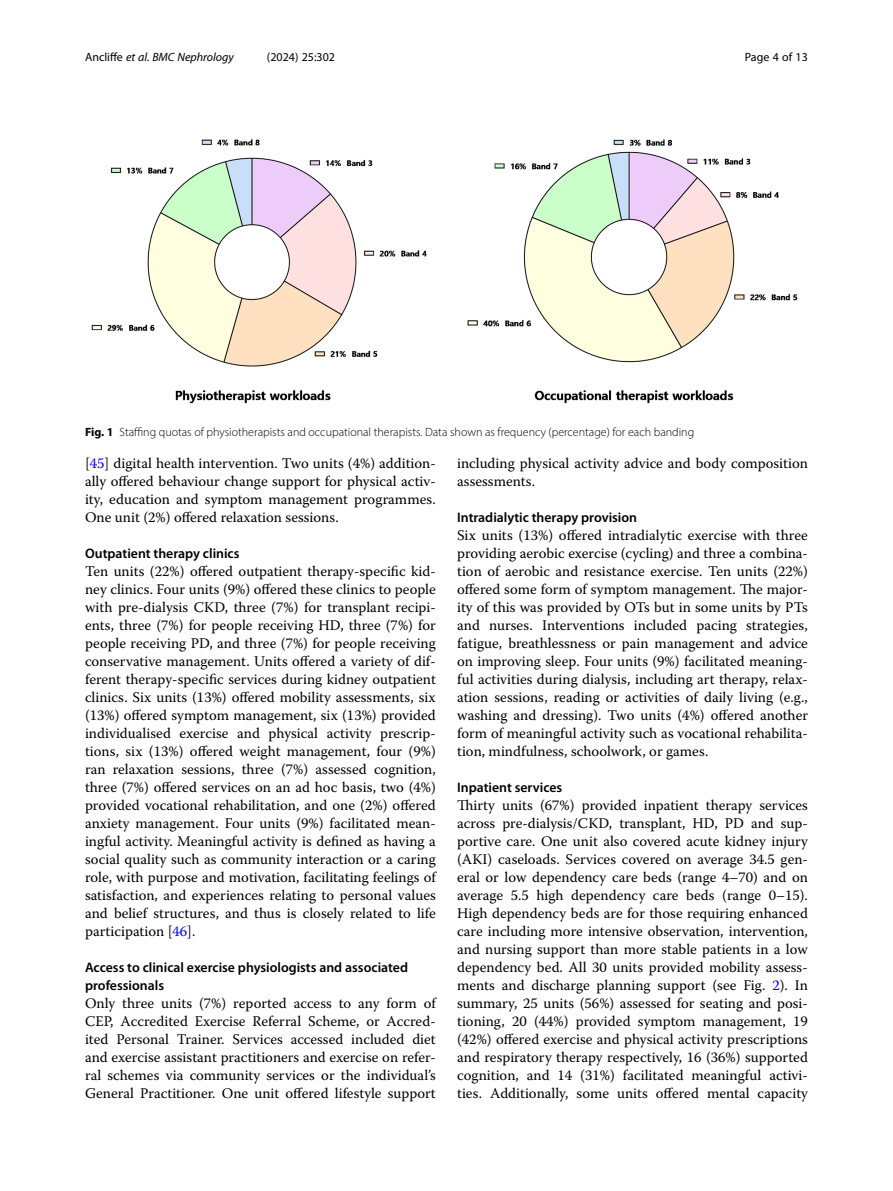
<style>
.page{position:relative;width:893px;height:1191px;background:#fff}
.page>*{position:absolute;margin:0;border:0;box-sizing:border-box;transform-origin:0 0}
.Body_Text{font:14.7px/18px "Warnock Pro";color:#000;text-align:justify}
.Body_Text_Indent{font:14.7px/18px "Warnock Pro";color:#000;text-align:justify}
.Head_2{font:600 13.8px/18px "Myriad Pro";color:#000}
.Figure_Caption{font:300 12px "Myriad Pro";color:#000}
.t1{font:italic 12px "Myriad Pro";color:#000}
.t2{font:12px "Myriad Pro";color:#000}
.s1{font-style:normal}
.s2{font-weight:700}
.s3{color:#00f}
</style>
<div class="page">
<img style="left:91px;top:139px;width:707px;height:265px">
<p class="t1" style="left:85px;top:50px;width:150px"><span class="s1">Ancliffe</span> et al. BMC Nephrology</p>
<p class="t2" style="left:267px;top:50px;width:70px">(2024) 25:302</p>
<p class="t2" style="left:745px;top:50px;width:65px">Page 4 of 13</p>
<p class="Figure_Caption" style="left:85px;top:425px;width:611px"><span class="s2">Fig. 1</span> Staffing quotas of physiotherapists and occupational therapists. Data shown as frequency (percentage) for each banding</p>
<p class="Body_Text_Indent" style="left:85px;top:454px;width:352px">[<span class="s3">45</span>] digital health intervention. Two units (4%) addition&shy;ally offered behaviour change support for physical activ&shy;ity, education and symptom management programmes.<br>One unit (2%) offered relaxation sessions.</p>
<p class="Head_2" style="left:85px;top:544px;width:156px">Outpatient therapy clinics</p>
<p class="Body_Text" style="left:85px;top:562px;width:352px">Ten units (22%) offered outpatient therapy-specific kid&shy;ney clinics. Four units (9%) offered these clinics to people with pre-dialysis CKD, three (7%) for transplant recipi&shy;ents, three (7%) for people receiving HD, three (7%) for people receiving PD, and three (7%) for people receiving conservative management. Units offered a variety of dif&shy;ferent therapy-specific services during kidney outpatient clinics. Six units (13%) offered mobility assessments, six (13%) offered symptom management, six (13%) provided individualised exercise and physical activity prescrip&shy;tions, six (13%) offered weight management, four (9%) ran relaxation sessions, three (7%) assessed cognition, three (7%) offered services on an ad hoc basis, two (4%) provided vocational rehabilitation, and one (2%) offered anxiety management. Four units (9%) facilitated mean&shy;ingful activity. Meaningful activity is defined as having a social quality such as community interaction or a caring role, with purpose and motivation, facilitating feelings of satisfaction, and experiences relating to personal values and belief structures, and thus is closely related to life participation [<span class="s3">46</span>].</p>
<p class="Head_2" style="left:85px;top:958px;width:324px">Access to clinical exercise physiologists and associated professionals</p>
<p class="Body_Text" style="left:85px;top:994px;width:352px">Only three units (7%) reported access to any form of CEP, Accredited Exercise Referral Scheme, or Accred&shy;ited Personal Trainer. Services accessed included diet and exercise assistant practitioners and exercise on refer&shy;ral schemes via community services or the individual’s General Practitioner. One unit offered lifestyle support</p>
<p class="Body_Text" style="left:457px;top:454px;width:352px">including physical activity advice and body composition assessments.</p>
<p class="Head_2" style="left:457px;top:508px;width:182px">Intradialytic therapy provision</p>
<p class="Body_Text" style="left:457px;top:526px;width:352px">Six units (13%) offered intradialytic exercise with three providing aerobic exercise (cycling) and three a combina&shy;tion of aerobic and resistance exercise. Ten units (22%) offered some form of symptom management. The major&shy;ity of this was provided by OTs but in some units by PTs and nurses. Interventions included pacing strategies, fatigue, breathlessness or pain management and advice on improving sleep. Four units (9%) facilitated meaning&shy;ful activities during dialysis, including art therapy, relax&shy;ation sessions, reading or activities of daily living (e.g., washing and dressing). Two units (4%) offered another form of meaningful activity such as vocational rehabilita&shy;tion, mindfulness, schoolwork, or games.</p>
<p class="Head_2" style="left:457px;top:778px;width:107px">Inpatient services</p>
<p class="Body_Text" style="left:457px;top:796px;width:352px">Thirty units (67%) provided inpatient therapy services across pre-dialysis/CKD, transplant, HD, PD and sup&shy;portive care. One unit also covered acute kidney injury (AKI) caseloads. Services covered on average 34.5 gen&shy;eral or low dependency care beds (range 4–70) and on average 5.5 high dependency care beds (range 0–15).<br>High dependency beds are for those requiring enhanced care including more intensive observation, intervention, and nursing support than more stable patients in a low dependency bed. All 30 units provided mobility assess&shy;ments and discharge planning support (see Fig. <span class="s3">2</span>). In summary, 25 units (56%) assessed for seating and posi&shy;tioning, 20 (44%) provided symptom management, 19 (42%) offered exercise and physical activity prescriptions and respiratory therapy respectively, 16 (36%) supported cognition, and 14 (31%) facilitated meaningful activi&shy;ties. Additionally, some units offered mental capacity</p>
</div>
